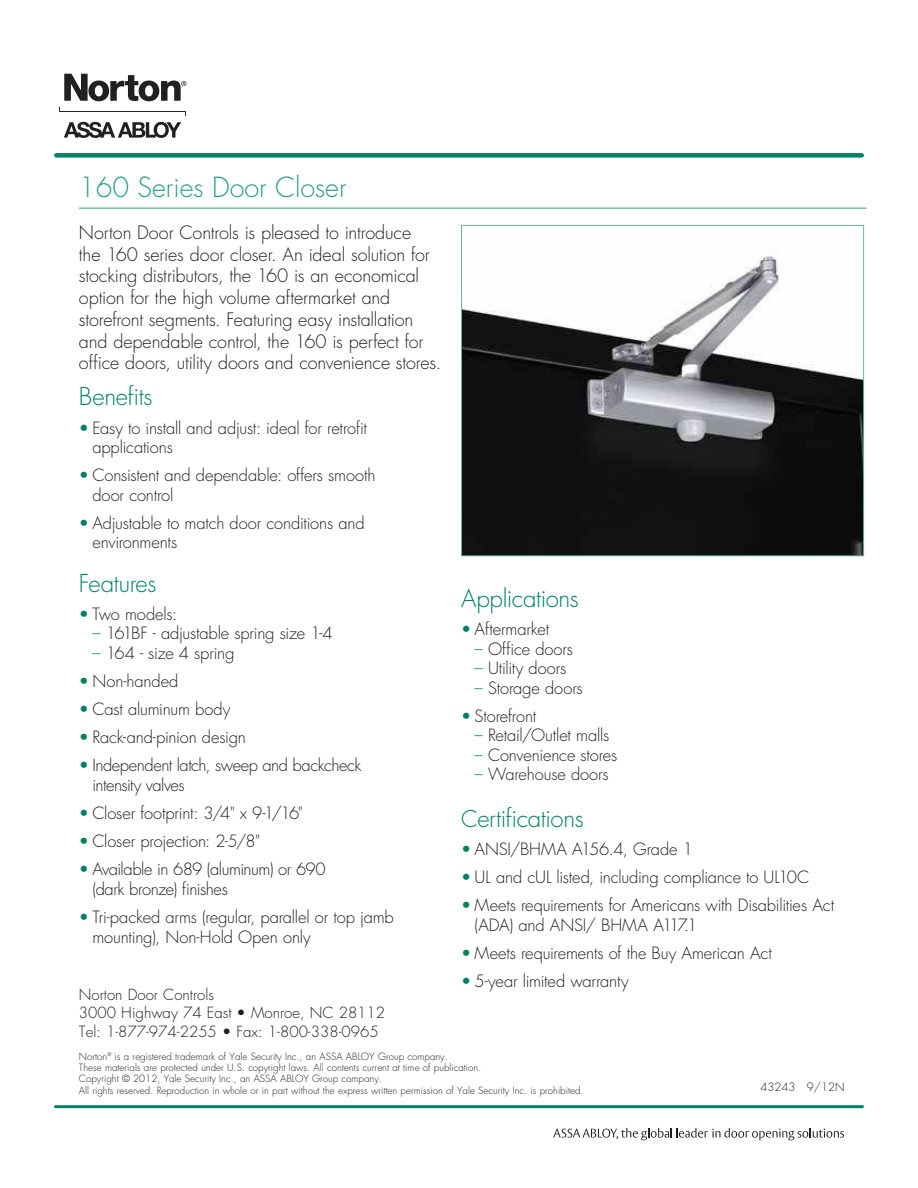
<style>
.page{position:relative;width:918px;height:1188px;background:#fff}
.page>*{position:absolute;margin:0;border:0;box-sizing:border-box;transform-origin:0 0}
.t1{font:300 27px "Futura";color:#2b9c87}
.t2{font:300 24px "Futura";letter-spacing:-.015em;color:#008164}
.t3{font:300 18px/21.8px "Futura";letter-spacing:-.005em;color:#221f20}
.t4{font:300 16.5px/19.5px "Futura";letter-spacing:-.01em;color:#221f20}
.t5{font:300 16.5px/19.5px "Futura";letter-spacing:-.03em;color:#221f20}
.t6{font:300 15px/18.8px "Futura";color:#221f20}
.t7{font:300 11.25px "Futura";color:#221f20}
.t8{font:300 9.75px/11.2px "Futura";color:#221f20}
.s1{color:#008164}
.s2{font-size:22.5px}
.s3{font-size:9px}
</style>
<div class="page">
<img style="left:463px;top:251px;width:399px;height:303px">
<div style="left:461px;top:225px;width:403px;height:331px;border:1px solid #6db2a3"></div>
<hr style="left:79px;top:208px;width:787px;height:1px;background:#2b9c87">
<svg style="left:553px;top:1128px;width:291px;height:12px"></svg>
<div style="left:56px;top:153px;width:806px;height:5px;background:#008164"></div>
<hr style="left:56px;top:1105px;width:807px;height:3px;background:#008164">
<svg style="left:59px;top:107px;width:127px;height:9px"></svg>
<svg style="left:64px;top:122px;width:117px;height:16px"></svg>
<svg style="left:64px;top:74px;width:122px;height:27px"></svg>
<h1 class="t1" style="left:79px;top:174px;width:269px">160 Series Door Closer</h1>
<p class="t3" style="left:79px;top:223px;width:364px">Norton Door Controls is pleased to introduce<br>the 160 series door closer. An ideal solution for stocking distributors, the 160 is an economical option for the high volume aftermarket and storefront segments. Featuring easy installation and dependable control, the 160 is perfect for office doors, utility doors and convenience stores.</p>
<h2 class="t2" style="left:79px;top:385px;width:75px">Benefits</h2>
<p class="t4" style="left:92px;top:419px;width:276px;text-indent:-13px"><span class="s1">•</span> Easy to install and adjust: ideal for retrofit applications</p>
<p class="t4" style="left:92px;top:467px;width:285px;text-indent:-13px"><span class="s1">•</span> Consistent and dependable: offers smooth door control</p>
<p class="t4" style="left:92px;top:514px;width:274px;text-indent:-13px"><span class="s1">•</span> Adjustable to match door conditions and environments</p>
<h2 class="t2" style="left:79px;top:572px;width:79px">Features</h2>
<p class="t4" style="left:79px;top:606px;width:100px"><span class="s1">•</span> Two models:</p>
<p class="t4" style="left:92px;top:625px;width:242px"><span class="s1">–</span> 161BF - adjustable spring size 1-4</p>
<p class="t4" style="left:92px;top:645px;width:144px"><span class="s1">–</span> 164 - size 4 spring</p>
<p class="t4" style="left:79px;top:673px;width:101px"><span class="s1">•</span> Non-handed</p>
<p class="t4" style="left:79px;top:701px;width:153px"><span class="s1">•</span> Cast aluminum body</p>
<p class="t4" style="left:79px;top:729px;width:169px"><span class="s1">•</span> Rack-and-pinion design</p>
<p class="t5" style="left:92px;top:757px;width:271px;text-indent:-13px"><span class="s1">•</span> Independent latch, sweep and backcheck intensity valves</p>
<p class="t4" style="left:79px;top:805px;width:225px"><span class="s1">•</span> Closer footprint: 3/4" x 9-1/16"</p>
<p class="t4" style="left:79px;top:833px;width:183px"><span class="s1">•</span> Closer projection: 2-5/8"</p>
<p class="t5" style="left:92px;top:861px;width:235px;text-indent:-13px"><span class="s1">•</span> Available in 689 (aluminum) or 690 (dark bronze) finishes</p>
<p class="t4" style="left:92px;top:909px;width:303px;text-indent:-13px"><span class="s1">•</span> Tri-packed arms (regular, parallel or top jamb mounting), Non-Hold Open only</p>
<p class="t6" style="left:79px;top:986px;width:308px">Norton Door Controls<br>3000 Highway 74 East • Monroe, NC 28112<br>Tel: 1-877-974-2255 • Fax: 1-800-338-0965</p>
<h2 class="t2" style="left:461px;top:587px;width:119px">Applications</h2>
<p class="t4" style="left:461px;top:621px;width:90px"><span class="s1">•</span> Aftermarket</p>
<p class="t4" style="left:475px;top:640px;width:100px"><span class="s1">–</span> Office doors</p>
<p class="t4" style="left:475px;top:660px;width:93px"><span class="s1">–</span> Utility doors</p>
<p class="t4" style="left:475px;top:679px;width:110px"><span class="s1">–</span> Storage doors</p>
<p class="t4" style="left:461px;top:707px;width:77px"><span class="s1">•</span> Storefront</p>
<p class="t4" style="left:475px;top:727px;width:136px"><span class="s1">–</span> Retail/Outlet malls</p>
<p class="t4" style="left:475px;top:746px;width:144px"><span class="s1">–</span> Convenience stores</p>
<p class="t4" style="left:475px;top:766px;width:136px"><span class="s1">–</span> Warehouse doors</p>
<h2 class="t2" style="left:461px;top:807px;width:124px"><span class="s2">C</span>ertifications</h2>
<p class="t4" style="left:461px;top:841px;width:233px"><span class="s1">•</span> ANSI/BHMA A156.4, Grade 1</p>
<p class="t4" style="left:461px;top:869px;width:350px"><span class="s1">•</span> UL and cUL listed, including compliance to UL10C</p>
<p class="t4" style="left:475px;top:897px;width:361px;text-indent:-13px"><span class="s1">•</span> Meets requirements for Americans with Disabilities Act (ADA) and ANSI/ BHMA A117.1</p>
<p class="t4" style="left:461px;top:945px;width:312px"><span class="s1">•</span> Meets requirements of the Buy American Act</p>
<p class="t4" style="left:461px;top:973px;width:169px"><span class="s1">•</span> 5-year limited warranty</p>
<p class="t8" style="left:79px;top:1051px;width:506px">Norton<sup>®</sup> is a registered trademark of Yale Security Inc., an ASSA ABLOY Group company.<br>These materials are protected under U.S. copyright laws. All contents current at time of publication.<br>Copyright © 2012, Yale Security Inc., an ASSA ABLOY Group company.<br>All rights reserved. Reproduction in whole or in part without the express written permission of Yale Security Inc. is prohibited<span class="s3">.</span></p>
<p class="t7" style="left:761px;top:1081px;width:85px">43243 9/12N</p>
</div>
